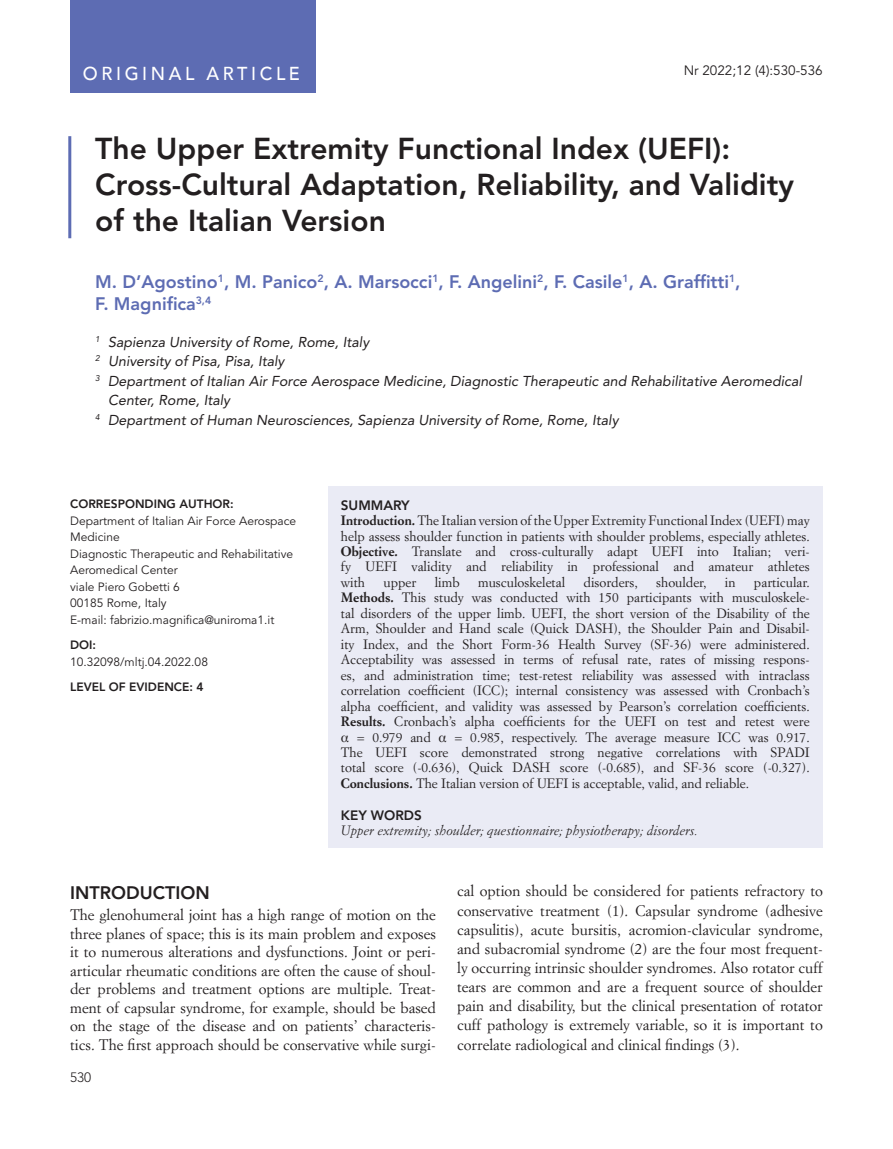
<style>
.page{position:relative;width:893px;height:1149px;background:#fff}
.page>*{position:absolute;margin:0;border:0;box-sizing:border-box;transform-origin:0 0}
.Titolo_Articolo{font:800 30px/36px "Avenir LT Std";color:#231f20}
.t1{font:500 18.75px "Avenir";letter-spacing:.2em;color:#fff;scale:.96 1}
.Autori{font:800 18px/22.5px "Avenir LT Std";color:#5d6cb3}
._1_paragrafo{font:800 18px "Avenir LT Std";color:#231f20}
.testo{font:15px/19px "Simoncini Garamond Std";color:#231f20;text-align:justify}
.Autori_Sede{font:italic 14.25px/19.5px "Avenir LT Std";color:#231f20}
.t2{font:13.5px "Avenir LT Std";color:#231f20}
.SUMMARY{font:800 13.5px "Avenir LT Std";color:#231f20}
.testo_sommario{font:800 13.5px "Avenir LT Std";color:#231f20}
.t3{font:300 13.5px "Avenir LT Std";color:#231f20}
.testo_sommario-2{font:13.35px/15.5px "Simoncini Garamond Std";color:#231f20;text-align:justify}
.testo_sommario-3{font:italic 13.35px "Simoncini Garamond Std";color:#231f20}
.corresponding_text{font:12px/16.5px "Avenir LT Std";color:#231f20}
.DOI{font:800 12px "Avenir LT Std";color:#231f20}
.corresponding_text-2{font:800 12px "Avenir LT Std";color:#231f20}
.s1{font-weight:700}
.s2{font-family:"Times"}
</style>
<div class="page">
<div style="left:70px;top:0;width:245px;height:92px;background:#5d6cb3"></div>
<div style="left:328px;top:486px;width:494px;height:361px;background:#eaebf5"></div>
<hr style="left:68px;top:136px;width:3px;height:102px;background:#5d6cb3">
<h2 class="t1" style="left:83px;top:57px;width:228px">ORIGINAL ARTICLE</h2>
<p class="t2" style="left:684px;top:63px;width:141px">Nr 2022;12 (4):530-536</p>
<p class="Titolo_Articolo" style="left:95px;top:130px;width:700px">The Upper Extremity Functional Index (UEFI):<br>Cross-Cultural Adaptation, Reliability, and Validity of the Italian Version</p>
<p class="Autori" style="left:95px;top:270px;width:647px">M. D’Agostino<sup>1</sup>, M. Panico<sup>2</sup>, A. Marsocci<sup>1</sup>, F. Angelini<sup>2</sup>, F. Casile<sup>1</sup>, A. Graffitti<sup>1</sup>,<br>F. Magnifica<sup>3,4</sup></p>
<p class="Autori_Sede" style="left:95px;top:332px;width:275px"><sup>1</sup> Sapienza University of Rome, Rome, Italy</p>
<p class="Autori_Sede" style="left:95px;top:351px;width:191px"><sup>2</sup> University of Pisa, Pisa, Italy</p>
<p class="Autori_Sede" style="left:108px;top:371px;width:695px;text-indent:-13px"><sup>3</sup> Department of Italian Air Force Aerospace Medicine, Diagnostic Therapeutic and Rehabilitative Aeromedical<br>Center, Rome, Italy</p>
<p class="Autori_Sede" style="left:95px;top:410px;width:525px"><sup>4</sup> Department of Human Neurosciences, Sapienza University of Rome, Rome, Italy</p>
<p class="corresponding_text-2" style="left:70px;top:497px;width:165px">CORRESPONDING AUTHOR:</p>
<p class="corresponding_text" style="left:70px;top:512px;width:228px">Department of Italian Air Force Aerospace<br>Medicine</p>
<p class="corresponding_text" style="left:70px;top:545px;width:225px">Diagnostic Therapeutic and Rehabilitative<br>Aeromedical Center</p>
<p class="corresponding_text" style="left:70px;top:578px;width:111px">viale Piero Gobetti 6</p>
<p class="corresponding_text" style="left:70px;top:595px;width:98px">00185 Rome, Italy</p>
<p class="corresponding_text" style="left:70px;top:611px;width:206px">E-mail: fabrizio.magnifica@uniroma1.it</p>
<p class="DOI" style="left:70px;top:637px;width:27px">DOI:</p>
<p class="corresponding_text" style="left:70px;top:653px;width:139px">10.32098/mltj.04.2022.08</p>
<p class="DOI" style="left:70px;top:679px;width:135px">LEVEL OF EVIDENCE: 4</p>
<p class="testo_sommario" style="left:341px;top:496px;width:70px">SUMMARY</p>
<p class="testo_sommario-2" style="left:341px;top:512px;width:470px"><span class="s1">Introduction.</span> The Italian version of the Upper Extremity Functional Index (UEFI) may help assess shoulder function in patients with shoulder problems, especially athletes.<br><span class="s1">Objective.</span> Translate and cross-culturally adapt UEFI into Italian; veri&shy;fy UEFI validity and reliability in professional and amateur athletes with</p>
<p class="testo_sommario-2" style="left:341px;top:574px;width:470px;text-indent:413px">particular.<br><span class="s1">Methods.</span> This study was conducted with 150 participants with musculoskele&shy;tal disorders of the upper limb. UEFI, the short version of the Disability of the Arm, Shoulder and Hand scale (Quick DASH), the Shoulder Pain and Disabil&shy;ity Index, and the Short Form-36 Health Survey (SF-36) were administered.<br>Acceptability was assessed in terms of refusal rate, rates of missing respons&shy;es, and administration time; test-retest reliability was assessed with intraclass correlation coefficient (ICC); internal consistency was assessed with Cronbach’s alpha coefficient, and validity was assessed by Pearson’s correlation coefficients.<br><span class="s1">Results.</span> Cronbach’s alpha coefficients for the UEFI on test and retest were <span class="s2">α</span> = 0.979 and <span class="s2">α</span> = 0.985, respectively. The average measure ICC was 0.917.<br>The UEFI score demonstrated strong negative correlations with SPADI total score (-0.636), Quick DASH score (-0.685), and SF-36 score (-0.327).<br><span class="s1">Conclusions.</span> The Italian version of UEFI is acceptable, valid, and reliable.</p>
<p class="SUMMARY" style="left:341px;top:807px;width:82px">KEY WORDS</p>
<p class="testo_sommario-3" style="left:341px;top:822px;width:359px">Upper extremity; shoulder; questionnaire; physiotherapy; disorders.</p>
<p class="testo_sommario-2" style="left:383px;top:574px;width:34px">upper</p>
<p class="testo_sommario-2" style="left:435px;top:574px;width:26px">limb</p>
<p class="testo_sommario-2" style="left:478px;top:574px;width:89px">musculoskeletal</p>
<p class="testo_sommario-2" style="left:584px;top:574px;width:56px">disorders,</p>
<p class="testo_sommario-2" style="left:656px;top:574px;width:52px">shoulder,</p>
<p class="testo_sommario-2" style="left:725px;top:574px;width:12px">in</p>
<p class="_1_paragrafo" style="left:70px;top:881px;width:141px">INTRODUCTION</p>
<p class="testo" style="left:70px;top:904px;width:367px;line-height:18.5px">The glenohumeral joint has a high range of motion on the three planes of space; this is its main problem and exposes it to numerous alterations and dysfunctions. Joint or peri&shy;articular rheumatic conditions are often the cause of shoul&shy;der problems and treatment options are multiple. Treat&shy;ment of capsular syndrome, for example, should be based on the stage of the disease and on patients’ characteris&shy;tics. The first approach should be conservative while surgi-</p>
<p class="t3" style="left:70px;top:1068px;width:23px">530</p>
<p class="testo" style="left:457px;top:881px;width:367px">cal option should be considered for patients refractory to conservative treatment (1). Capsular syndrome (adhesive capsulitis), acute bursitis, acromion-clavicular syndrome, and subacromial syndrome (2) are the four most frequent&shy;ly occurring intrinsic shoulder syndromes. Also rotator cuff tears are common and are a frequent source of shoulder pain and disability, but the clinical presentation of rotator cuff pathology is extremely variable, so it is important to correlate radiological and clinical findings (3).</p>
</div>
